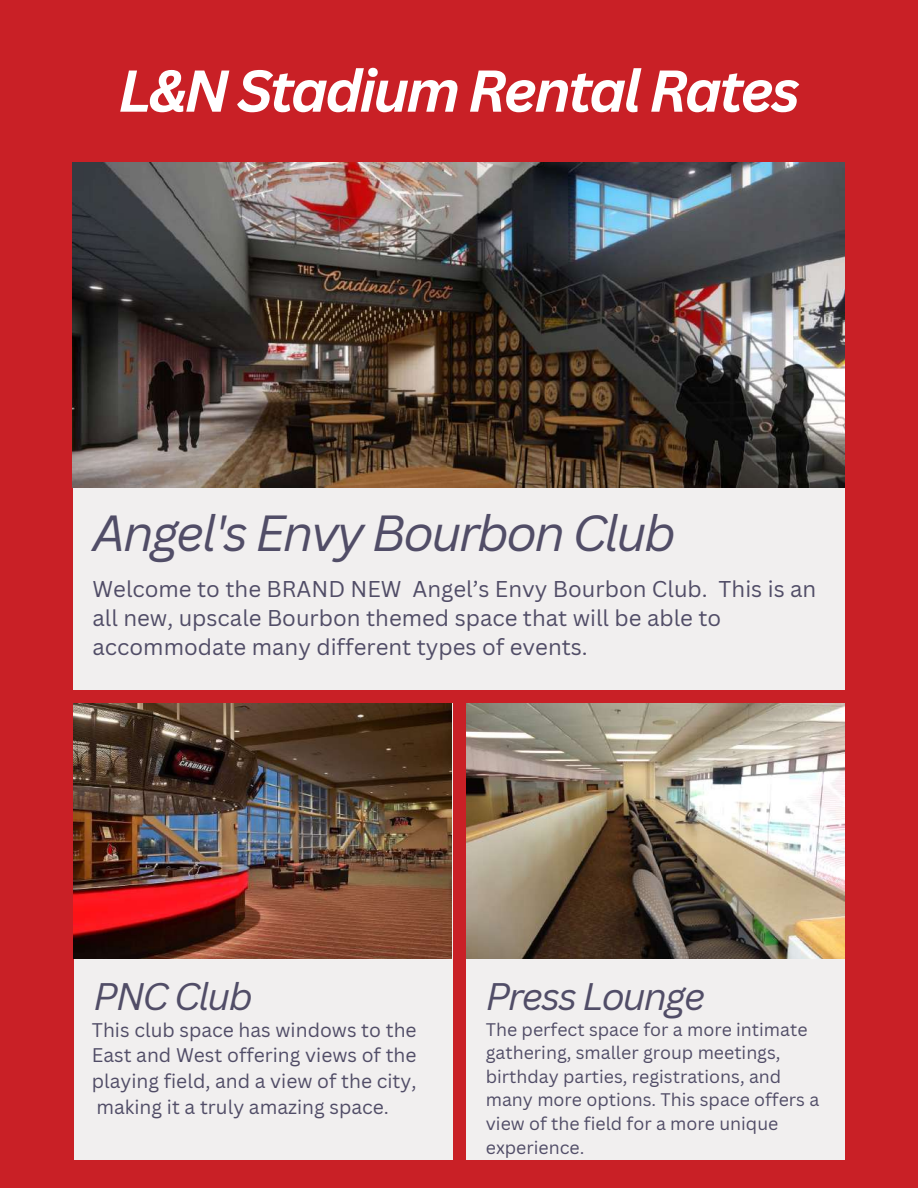
<style>
.page{position:relative;width:918px;height:1188px;background:#c92026}
.page>*{position:absolute;margin:0;border:0;box-sizing:border-box;transform-origin:0 0}
.t1{font:italic 700 57.6px "Canva Sans";letter-spacing:-.05em;color:#fff}
.t2{font:italic 49.35px "Canva Sans";letter-spacing:-.05em;color:#514d67}
.t3{font:italic 37.35px "Canva Sans";letter-spacing:-.05em;color:#514d67}
.t4{font:22.2px/29.2px "Canva Sans";color:#514d67}
.t5{font:19.2px/25.8px "Canva Sans";color:#514d67;text-align:justify}
.t6{font:17.7px/23.7px "Canva Sans";color:#514d67}
</style>
<div class="page">
<div style="left:73px;top:234px;width:771px;height:455px;background:#f1efef"></div>
<img style="left:73px;top:163px;width:771px;height:325px">
<div style="left:74px;top:704px;width:378px;height:456px;background:#f1efef"></div>
<img style="left:74px;top:704px;width:378px;height:254px">
<div style="left:466px;top:704px;width:378px;height:456px;background:#f1efef"></div>
<img style="left:466px;top:704px;width:378px;height:254px">
<h1 class="t1" style="left:118px;top:50px;width:683px">L&amp;N Stadium Rental Rates</h1>
<h2 class="t2" style="left:93px;top:498px;width:585px">Angel's Envy Bourbon Club</h2>
<p class="t4" style="left:93px;top:573px;width:725px">Welcome to the BRAND NEW Angel’s Envy Bourbon Club. This is an all new, upscale Bourbon themed space that will be able to accommodate many different types of events.</p>
<h3 class="t3" style="left:94px;top:970px;width:161px">PNC Club</h3>
<p class="t5" style="left:92px;top:1016px;width:326px">This club space has windows to the East and West offering views of the playing field, and a view of the city, making it a truly amazing space.</p>
<p class="t6" style="left:486px;top:1017px;width:335px">The perfect space for a more intimate gathering, smaller group meetings, birthday parties, registrations, and many more options. This space offers a view of the field for a more unique experience.</p>
<h3 class="t3" style="left:486px;top:970px;width:221px">Press Lounge</h3>
</div>
